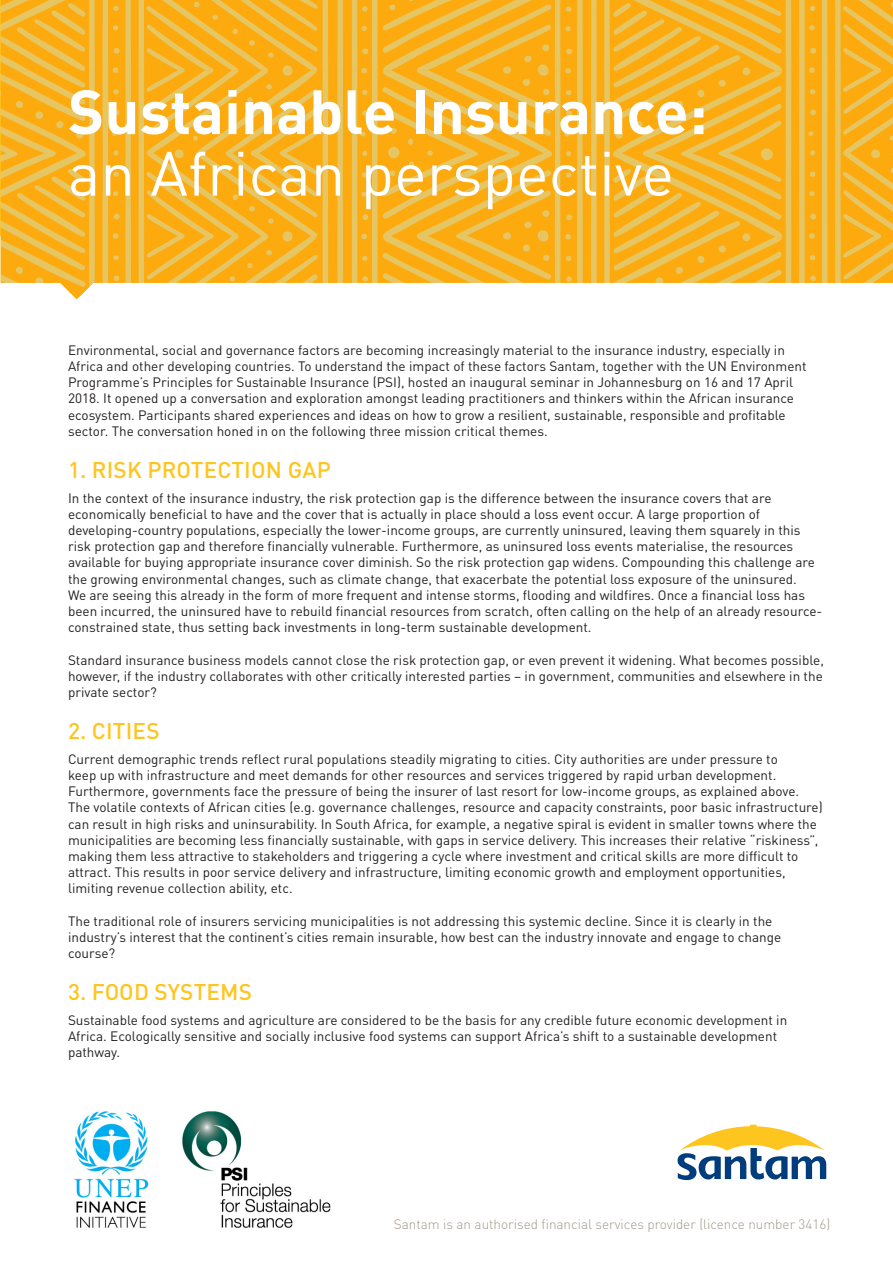
<style>
.page{position:relative;width:893px;height:1263px;background:#fff}
.page>*{position:absolute;margin:0;border:0;box-sizing:border-box;transform-origin:0 0}
.t1{font:700 61.5px "DINOT";color:#fff}
.t2{font:61.5px "DINOT";color:#fff}
.t3{font:500 22.5px "DINOT";letter-spacing:.01em;color:#fec51f}
.t4{font:13.5px/16.2px "DINOT";color:#231f20}
.t5{font:300 13.5px "DINOT";color:#a1988a}
</style>
<div class="page">
<svg style="left:677px;top:1125px;width:149px;height:55px"></svg>
<img style="left:74px;top:1111px;width:257px;height:117px">
<svg style="left:1px;top:0;width:892px;height:299px;background:#f5b736"></svg>
<h1 class="t1" style="left:68px;top:72px;width:641px">Sustainable Insurance:</h1>
<h1 class="t2" style="left:68px;top:135px;width:608px">an African perspective</h1>
<p class="t4" style="left:68px;top:342px;width:740px">Environmental, social and governance factors are becoming increasingly material to the insurance industry, especially in Africa and other developing countries. To understand the impact of these factors Santam, together with the UN Environment Programme’s Principles for Sustainable Insurance (PSI), hosted an inaugural seminar in Johannesburg on 16 and 17 April 2018. It opened up a conversation and exploration amongst leading practitioners and thinkers within the African insurance ecosystem. Participants shared experiences and ideas on how to grow a resilient, sustainable, responsible and profitable sector. The conversation honed in on the following three mission critical themes.</p>
<h2 class="t3" style="left:68px;top:455px;width:264px">1. RISK PROTECTION GAP</h2>
<p class="t4" style="left:68px;top:489px;width:756px">In the context of the insurance industry, the risk protection gap is the difference between the insurance covers that are economically beneficial to have and the cover that is actually in place should a loss event occur. A large proportion of developing-country populations, especially the lower-income groups, are currently uninsured, leaving them squarely in this risk protection gap and therefore financially vulnerable. Furthermore, as uninsured loss events materialise, the resources available for buying appropriate insurance cover diminish. So the risk protection gap widens. Compounding this challenge are the growing environmental changes, such as climate change, that exacerbate the potential loss exposure of the uninsured.<br>We are seeing this already in the form of more frequent and intense storms, flooding and wildfires. Once a financial loss has been incurred, the uninsured have to rebuild financial resources from scratch, often calling on the help of an already resource&shy;constrained state, thus setting back investments in long-term sustainable development.</p>
<p class="t4" style="left:68px;top:651px;width:757px;text-align:justify">Standard insurance business models cannot close the risk protection gap, or even prevent it widening. What becomes possible, however, if the industry collaborates with other critically interested parties – in government, communities and elsewhere in the private sector?</p>
<h2 class="t3" style="left:68px;top:716px;width:93px">2. CITIES</h2>
<p class="t4" style="left:68px;top:750px;width:756px">Current demographic trends reflect rural populations steadily migrating to cities. City authorities are under pressure to<br>keep up with infrastructure and meet demands for other resources and services triggered by rapid urban development.<br>Furthermore, governments face the pressure of being the insurer of last resort for low-income groups, as explained above.<br>The volatile contexts of African cities (e.g. governance challenges, resource and capacity constraints, poor basic infrastructure) can result in high risks and uninsurability. In South Africa, for example, a negative spiral is evident in smaller towns where the municipalities are becoming less financially sustainable, with gaps in service delivery. This increases their relative “riskiness”, making them less attractive to stakeholders and triggering a cycle where investment and critical skills are more difficult to attract. This results in poor service delivery and infrastructure, limiting economic growth and employment opportunities, limiting revenue collection ability, etc.</p>
<p class="t4" style="left:68px;top:912px;width:715px">The traditional role of insurers servicing municipalities is not addressing this systemic decline. Since it is clearly in the industry’s interest that the continent’s cities remain insurable, how best can the industry innovate and engage to change course?</p>
<h2 class="t3" style="left:68px;top:978px;width:186px">3. FOOD SYSTEMS</h2>
<p class="t4" style="left:68px;top:1012px;width:721px">Sustainable food systems and agriculture are considered to be the basis for any credible future economic development in<br>Africa. Ecologically sensitive and socially inclusive food systems can support Africa’s shift to a sustainable development pathway.</p>
<p class="t5" style="left:394px;top:1216px;width:438px">Santam is an authorised financial services provider (licence number 3416)</p>
</div>
